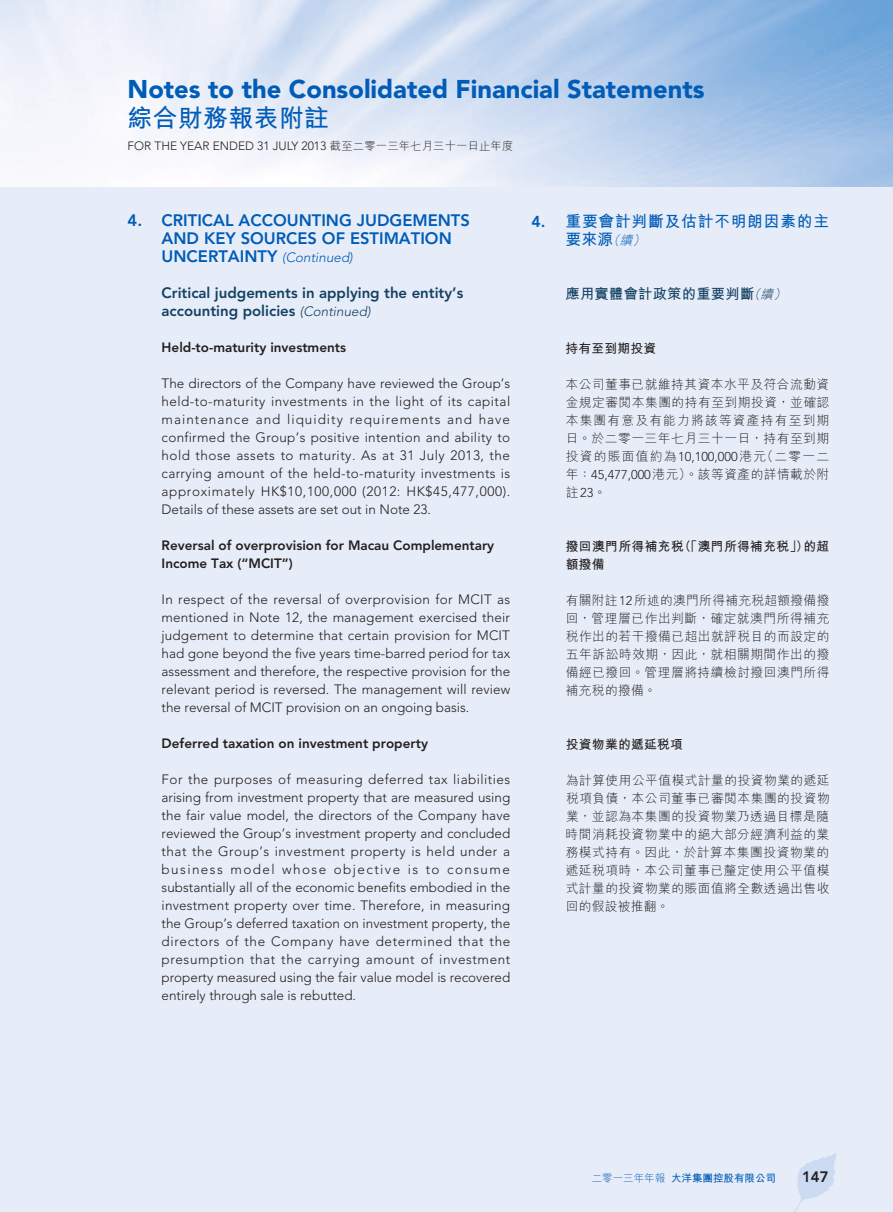
<style>
.page{position:relative;width:893px;height:1212px;background:#fff}
.page>*{position:absolute;margin:0;border:0;box-sizing:border-box;transform-origin:0 0}
.t1{font:900 25.5px "Avenir LT Std";color:#005cb6}
.t2{font:700 24.75px "M Hei HK";letter-spacing:.02em;color:#005cb6}
.t3{font:800 16.5px/18px "Avenir LT Std";color:#005cb6}
.t4{font:700 15.75px/18px "M Hei HK";letter-spacing:.05em;color:#005cb6}
.t5{font:800 15px/18px "Avenir LT Std";color:#144163}
.t6{font:800 15px "Avenir LT Std";color:#231f20}
.t7{font:700 14.25px "M Hei HK";letter-spacing:.02em;color:#144163}
.t8{font:300 13.5px/18px "Avenir LT Std";color:#231f20;text-align:justify}
.t9{font:800 13.5px/18px "Avenir LT Std";color:#231f20}
.t10{font:300 12.75px/18px "M Hei HK";letter-spacing:.04em;color:#231f20;text-align:justify}
.t11{font:700 12.75px/18px "M Hei HK";letter-spacing:.02em;color:#231f20}
.t12{font:300 12px "Avenir LT Std";color:#231f20}
.t13{font:300 11.25px "M Hei HK";letter-spacing:.02em;color:#231f20}
.t14{font:700 10.5px "M Hei HK";color:#005cb6}
.s1{font-family:"Avenir LT Std";font-size:12px}
.s2{font-weight:300;font-style:italic;font-size:13.5px}
.s3{font-family:"Avenir LT Std";font-weight:800}
.s4{font-weight:300;font-style:italic;font-size:12.75px}
.s5{font-family:"Avenir LT Std"}
.s6{font-weight:300}
</style>
<div class="page">
<img style="left:0;top:0;width:893px;height:187px">
<div style="left:0;top:187px;width:893px;height:1025px;background:#e7edf8"></div>
<svg style="left:794px;top:1153px;width:43px;height:59px"></svg>
<h1 class="t1" style="left:128px;top:73px;width:578px">Notes to the Consolidated Financial Statements</h1>
<h2 class="t2" style="left:128px;top:100px;width:203px">綜合財務報表附註</h2>
<p class="t12" style="left:128px;top:139px;width:68px">For The Year</p>
<p class="t12" style="left:213px;top:139px;width:17px">Ended</p>
<p class="t12" style="left:257px;top:139px;width:29px">31 July</p>
<p class="t13" style="left:301px;top:140px;width:213px"><span class="s1">2013</span> 截至二零一三年七月三十一日止年度</p>
<p class="t3" style="left:162px;top:212px;width:310px;text-indent:-34px">4. CRITICAL ACCOUNTING JUDGEMENTS<br>AND KEY SOURCES OF ESTIMATION<br>UNCERTAINTY <span class="s2">(Continued)</span></p>
<p class="t5" style="left:162px;top:284px;width:303px">Critical judgements in applying the entity’s accounting policies <span class="s2">(Continued)</span></p>
<p class="t9" style="left:162px;top:339px;width:186px">Held-to-maturity investments</p>
<p class="t8" style="left:162px;top:375px;width:350px">The directors of the Company have reviewed the Group’s held-to-maturity investments in the light of its capital maintenance and liquidity requirements and have confirmed the Group’s positive intention and ability to hold those assets to maturity. As at 31 July 2013, the carrying amount of the held-to-maturity investments is approximately HK$10,100,000 (2012: HK$45,477,000).<br>Details of these assets are set out in Note 23.</p>
<p class="t9" style="left:162px;top:537px;width:334px">Reversal of overprovision for Macau Complementary<br>Income Tax (“MCIT”)</p>
<p class="t8" style="left:162px;top:591px;width:350px">In respect of the reversal of overprovision for MCIT as mentioned in Note 12, the management exercised their judgement to determine that certain provision for MCIT had gone beyond the five years time-barred period for tax assessment and therefore, the respective provision for the relevant period is reversed. The management will review the reversal of MCIT provision on an ongoing basis.</p>
<p class="t9" style="left:162px;top:735px;width:268px">Deferred taxation on investment property</p>
<p class="t8" style="left:162px;top:771px;width:350px">For the purposes of measuring deferred tax liabilities arising from investment property that are measured using the fair value model, the directors of the Company have reviewed the Group’s investment property and concluded that the Group’s investment property is held under a business model whose objective is to consume substantially all of the economic benefits embodied in the investment property over time. Therefore, in measuring the Group’s deferred taxation on investment property, the directors of the Company have determined that the presumption that the carrying amount of investment property measured using the fair value model is recovered entirely through sale is rebutted.</p>
<p class="t4" style="left:565px;top:211px;width:265px;text-indent:-34px"><span class="s3">4.</span> 重要會計判斷及估計不明朗因素的主要來源<span class="s4">（續）</span></p>
<p class="t7" style="left:566px;top:283px;width:225px">應用實體會計政策的重要判斷<span class="s4">（續）</span></p>
<p class="t11" style="left:566px;top:338px;width:92px">持有至到期投資</p>
<p class="t10" style="left:566px;top:375px;width:265px">本公司董事已就維持其資本水平及符合流動資金規定審閱本集團的持有至到期投資，並確認本集團有意及有能力將該等資產持有至到期日。於二零一三年七月三十一日，持有至到期投資的賬面值約為<span class="s5">10,100,000</span>港元（二零一二年：<span class="s5">45,477,000</span>港元）。該等資產的詳情載於附註<span class="s5">23</span>。</p>
<p class="t11" style="left:566px;top:536px;width:265px">撥回澳門所得補充稅（「澳門所得補充稅」）的超額撥備</p>
<p class="t10" style="left:566px;top:591px;width:265px">有關附註<span class="s5">12</span>所述的澳門所得補充稅超額撥備撥回，管理層已作出判斷，確定就澳門所得補充稅作出的若干撥備已超出就評稅目的而設定的五年訴訟時效期，因此，就相關期間作出的撥備經已撥回。管理層將持續檢討撥回澳門所得補充稅的撥備。</p>
<p class="t11" style="left:566px;top:734px;width:118px">投資物業的遞延稅項</p>
<p class="t10" style="left:566px;top:771px;width:266px">為計算使用公平值模式計量的投資物業的遞延稅項負債，本公司董事已審閱本集團的投資物業，並認為本集團的投資物業乃透過目標是隨時間消耗投資物業中的絕大部分經濟利益的業務模式持有。因此，於計算本集團投資物業的遞延稅項時，本公司董事已釐定使用公平值模式計量的投資物業的賬面值將全數透過出售收回的假設被推翻。</p>
<p class="t14" style="left:592px;top:1170px;width:186px"><span class="s6">二零一三年年報</span> 大洋集團控股有限公司</p>
<p class="t6" style="left:802px;top:1168px;width:28px">147</p>
</div>
